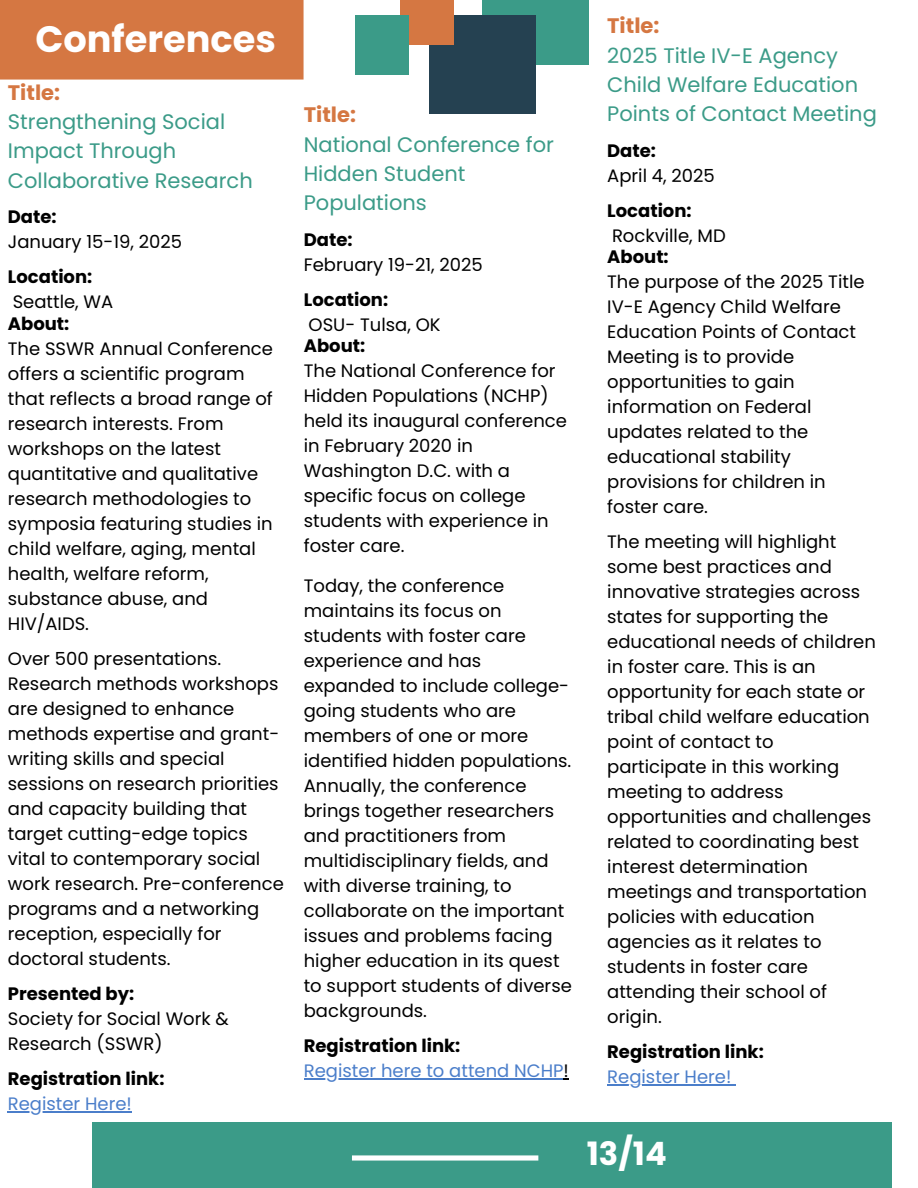
<style>
.page{position:relative;width:918px;height:1188px;background:#fff}
.page>*{position:absolute;margin:0;border:0;box-sizing:border-box;transform-origin:0 0}
.t1{font:700 36.75px "Poppins";color:#fff}
.t2{font:700 32.1px "Poppins";color:#fff}
.t3{font:21px/29.4px "Poppins";color:#3b9b88}
.t4{font:18px/25px "Poppins";color:#000}
.t5{font:700 18px "Poppins";color:#000}
.t6{font:18px "Poppins";color:#4b7eca}
.s1{font-weight:700;color:#d57742}
.s2{color:#000}
</style>
<div class="page">
<div style="left:92px;top:1123px;width:800px;height:65px;background:#3b9b88"></div>
<div style="left:352px;top:1155px;width:186px;height:6px;background:#fff"></div>
<hr style="left:8px;top:1111px;width:124px;height:1px;background:#4b7eca">
<hr style="left:304px;top:1078px;width:260px;height:1px;background:#4b7eca">
<div style="left:482px;top:0;width:106px;height:65px;background:#3b9b88"></div>
<div style="left:429px;top:15px;width:106px;height:99px;background:#254151"></div>
<div style="left:401px;top:0;width:53px;height:45px;background:#d57742"></div>
<div style="left:355px;top:15px;width:53px;height:60px;background:#3b9b88"></div>
<div style="left:0;top:0;width:304px;height:80px;background:#d57742"></div>
<hr style="left:607px;top:1085px;width:124px;height:1px;background:#4b7eca">
<h3 class="t1" style="left:35px;top:13px;width:242px">Conferences</h3>
<p class="t3" style="left:607px;top:11px;width:271px"><span class="s1">Title:<br></span>2025 Title IV-E Agency<br>Child Welfare Education<br>Points of Contact Meeting</p>
<p class="t5" style="left:607px;top:138px;width:50px">Date:</p>
<p class="t4" style="left:607px;top:163px;width:109px">April 4, 2025</p>
<p class="t5" style="left:607px;top:198px;width:86px">Location:</p>
<p class="t4" style="left:612px;top:223px;width:115px">Rockville, MD</p>
<p class="t5" style="left:607px;top:244px;width:63px">About:</p>
<p class="t4" style="left:607px;top:269px;width:259px">The purpose of the 2025 Title<br>IV-E Agency Child Welfare<br>Education Points of Contact<br>Meeting is to provide opportunities to gain information on Federal updates related to the educational stability provisions for children in foster care.</p>
<p class="t4" style="left:607px;top:529px;width:270px">The meeting will highlight some best practices and innovative strategies across states for supporting the educational needs of children in foster care. This is an opportunity for each state or tribal child welfare education point of contact to participate in this working meeting to address opportunities and challenges related to coordinating best interest determination meetings and transportation policies with education agencies as it relates to students in foster care attending their school of origin.</p>
<p class="t5" style="left:607px;top:1039px;width:158px">Registration link:</p>
<h2 class="t6" style="left:607px;top:1064px;width:126px">Register Here!</h2>
<p class="t3" style="left:8px;top:77px;width:246px"><span class="s1">Title:<br></span>Strengthening Social<br>Impact Through<br>Collaborative Research</p>
<p class="t5" style="left:8px;top:204px;width:50px">Date:</p>
<p class="t4" style="left:8px;top:229px;width:176px">January 15-19, 2025</p>
<p class="t5" style="left:8px;top:264px;width:86px">Location:</p>
<p class="t4" style="left:13px;top:289px;width:102px">Seattle, WA</p>
<p class="t3" style="left:304px;top:100px;width:252px"><span class="s1">Title:<br></span>National Conference for<br>Hidden Student<br>Populations</p>
<p class="t5" style="left:304px;top:227px;width:50px">Date:</p>
<p class="t4" style="left:304px;top:252px;width:181px">February 19-21, 2025</p>
<p class="t5" style="left:304px;top:287px;width:86px">Location:</p>
<p class="t4" style="left:309px;top:312px;width:134px">OSU- Tulsa, OK</p>
<h3 class="t5" style="left:304px;top:334px;width:63px">About:</h3>
<p class="t4" style="left:304px;top:359px;width:265px">The National Conference for<br>Hidden Populations (NCHP) held its inaugural conference in February 2020 in<br>Washington D.C. with a specific focus on college students with experience in foster care.</p>
<p class="t4" style="left:304px;top:573px;width:270px">Today, the conference maintains its focus on students with foster care experience and has expanded to include college&shy;going students who are members of one or more identified hidden populations.<br>Annually, the conference brings together researchers and practitioners from multidisciplinary fields, and with diverse training, to collaborate on the important issues and problems facing higher education in its quest to support students of diverse backgrounds.</p>
<p class="t5" style="left:304px;top:1033px;width:158px">Registration link:</p>
<p class="t6" style="left:304px;top:1058px;width:267px">Register here to attend NCHP<span class="s2">!</span></p>
<h3 class="t5" style="left:8px;top:311px;width:63px">About:</h3>
<p class="t4" style="left:8px;top:336px;width:267px">The SSWR Annual Conference offers a scientific program that reflects a broad range of research interests. From workshops on the latest quantitative and qualitative research methodologies to symposia featuring studies in child welfare, aging, mental health, welfare reform, substance abuse, and<br>HIV/AIDS.</p>
<p class="t4" style="left:8px;top:646px;width:277px">Over 500 presentations.<br>Research methods workshops are designed to enhance methods expertise and grant&shy;writing skills and special sessions on research priorities and capacity building that target cutting-edge topics vital to contemporary social work research. Pre-conference programs and a networking reception, especially for doctoral students.</p>
<p class="t5" style="left:8px;top:981px;width:128px">Presented by:</p>
<p class="t4" style="left:8px;top:1006px;width:222px">Society for Social Work &amp;<br>Research (SSWR)</p>
<p class="t5" style="left:8px;top:1066px;width:158px">Registration link:</p>
<p class="t6" style="left:8px;top:1091px;width:126px">Register Here!</p>
<h1 class="t2" style="left:587px;top:1131px;width:81px">13/14</h1>
</div>
